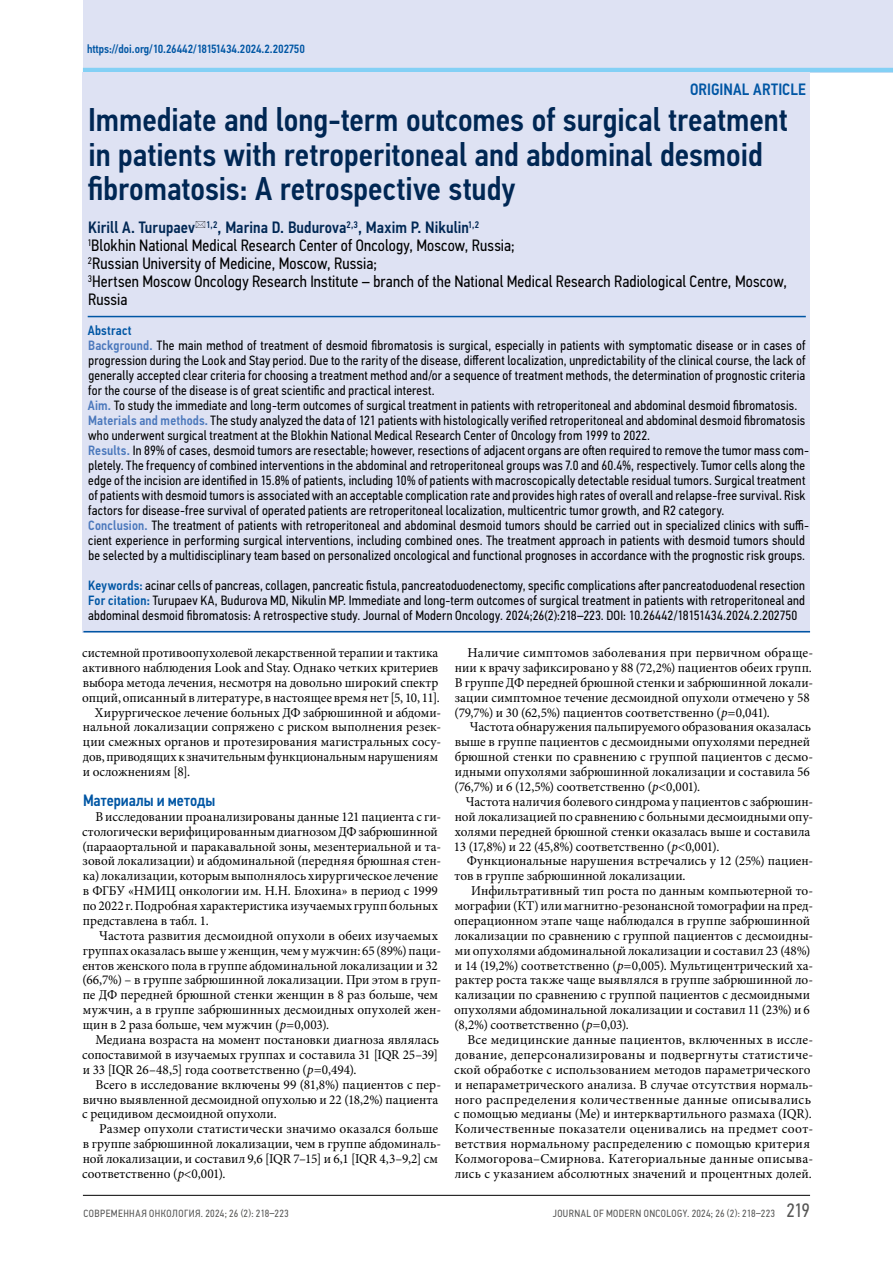
<style>
.page{position:relative;width:893px;height:1263px;background:#fff}
.page>*{position:absolute;margin:0;border:0;box-sizing:border-box;transform-origin:0 0}
.t1{font:500 33px/34.5px "Eco Vector Cond";color:#002754}
.t2{font:16.5px/18px "Eco Vector Cond";letter-spacing:.005em;color:#000}
.t3{font:500 16.5px "Eco Vector Cond";color:#0056a4}
.t4{font:13.5px/14.9px "Minion Pro";letter-spacing:.005em;color:#000}
.t5{font:13.5px/15px "Eco Vector Cond";letter-spacing:.015em;color:#000}
.t6{font:13.5px "Minion Pro";letter-spacing:.005em;color:#000;scale:.96 1}
.t7{font:500 12px "Eco Vector Cond";color:#0056a4}
.t8{font:10.5px "Eco Vector Cond";letter-spacing:.04em;color:#575756}
.s1{font-weight:500;color:#002754}
.s2{font-weight:500;color:#0056a4}
.s3{font-weight:500;color:#4b78bc}
.s4{font-style:italic}
.s5{font-size:19.5px}
</style>
<div class="page">
<div style="left:83px;top:0;width:810px;height:72px;background:#dee2f3"></div>
<hr style="left:83px;top:68px;width:810px;height:4px;background:#83d0f5">
<hr style="left:83px;top:1195px;width:727px;height:1px;background:#000">
<div style="left:83px;top:72px;width:727px;height:560px;background:#dee2f3"></div>
<hr style="left:88px;top:316px;width:718px;height:1px;background:#0056a4">
<hr style="left:83px;top:631px;width:727px;height:1px;background:#0056a4">
<p class="t7" style="left:87px;top:42px;width:219px">https://doi.org/10.26442/18151434.2024.2.202750</p>
<p class="t3" style="left:690px;top:80px;width:117px">ORIGINAL ARTICLE</p>
<h1 class="t1" style="left:88px;top:103px;width:701px">Immediate and long-term outcomes of surgical treatment in patients with retroperitoneal and abdominal desmoid fibromatosis: A retrospective study</h1>
<p class="t2" style="left:87px;top:219px;width:701px"><span class="s1">Kirill A. Turupaev</span> <sup>1,2</sup><span class="s1">, Marina D. Budurova</span><sup>2,3</sup><span class="s1">, Maxim P. Nikulin</span><sup>1,2<br></sup><sup>1</sup>Blokhin National Medical Research Center of Oncology, Moscow, Russia;<br><sup>2</sup>Russian University of Medicine, Moscow, Russia;<br><sup>3</sup>Hertsen Moscow Oncology Research Institute – branch of the National Medical Research Radiological Centre, Moscow, Russia</p>
<p class="t5" style="left:88px;top:323px;width:723px"><span class="s2">Abstract<br></span><span class="s3">Background.</span> The main method of treatment of desmoid fibromatosis is surgical, especially in patients with symptomatic disease or in cases of progression during the Look and Stay period. Due to the rarity of the disease, different localization, unpredictability of the clinical course, the lack of generally accepted clear criteria for choosing a treatment method and/or a sequence of treatment methods, the determination of prognostic criteria for the course of the disease is of great scientific and practical interest.<br><span class="s3">Aim.</span> To study the immediate and long-term outcomes of surgical treatment in patients with retroperitoneal and abdominal desmoid fibromatosis.<br><span class="s3">Materials and methods.</span> The study analyzed the data of 121 patients with histologically verified retroperitoneal and abdominal desmoid fibromatosis who underwent surgical treatment at the Blokhin National Medical Research Center of Oncology from 1999 to 2022.<br><span class="s3">Results.</span> In 89% of cases, desmoid tumors are resectable; however, resections of adjacent organs are often required to remove the tumor mass com&shy;pletely. The frequency of combined interventions in the abdominal and retroperitoneal groups was 7.0 and 60.4%, respectively. Tumor cells along the edge of the incision are identified in 15.8% of patients, including 10% of patients with macroscopically detectable residual tumors. Surgical treatment of patients with desmoid tumors is associated with an acceptable complication rate and provides high rates of overall and relapse-free survival. Risk factors for disease-free survival of operated patients are retroperitoneal localization, multicentric tumor growth, and R2 category.<br><span class="s3">Conclusion.</span> The treatment of patients with retroperitoneal and abdominal desmoid tumors should be carried out in specialized clinics with suffi&shy;cient experience in performing surgical interventions, including combined ones. The treatment approach in patients with desmoid tumors should be selected by a multidisciplinary team based on personalized oncological and functional prognoses in accordance with the prognostic risk groups.</p>
<p class="t5" style="left:88px;top:578px;width:718px;text-align:justify"><span class="s2">Keywords:</span> acinar cells of pancreas, collagen, pancreatic fistula, pancreatoduodenectomy, specific complications after pancreatoduodenal resection <span class="s2">For citation:</span> Turupaev KA, Budurova MD, Nikulin MP. Immediate and long-term outcomes of surgical treatment in patients with retroperitoneal and abdominal desmoid fibromatosis: A retrospective study. Journal of Modern Oncology. 2024;26(2):218–223. DOI: 10.26442/18151434.2024.2.202750</p>
<p class="t4" style="left:82px;top:646px;width:358px">системной противоопухолевой лекарственной терапии и тактика</p>
<p class="t4" style="left:82px;top:661px;width:357px">активного наблюдения Look and Stay. Однако четких критериев</p>
<p class="t4" style="left:83px;top:676px;width:357px">выбора метода лечения, несмотря на довольно широкий спектр</p>
<p class="t4" style="left:82px;top:690px;width:359px">опций, описанный в литературе, в настоящее время нет [5, 10, 11].</p>
<p class="t4" style="left:95px;top:705px;width:348px">Хирургическое лечение больных ДФ забрюшинной и абдоми-</p>
<p class="t4" style="left:83px;top:720px;width:360px">нальной локализации сопряжено с риском выполнения резек-</p>
<p class="t4" style="left:83px;top:735px;width:360px">ции смежных органов и протезирования магистральных сосу-</p>
<p class="t6" style="left:83px;top:749px;width:371px">дов, приводящих к значительным функциональным нарушениям</p>
<p class="t4" style="left:83px;top:765px;width:109px">и осложнениям [8].</p>
<p class="t3" style="left:83px;top:790px;width:134px">Материалы и методы</p>
<p class="t4" style="left:82px;top:809px;width:360px;text-indent:13px">В исследовании проанализированы данные 121 пациента с ги&shy;стологически верифицированным диагнозом ДФ забрюшинной (парааортальной и паракавальной зоны, мезентериальной и та&shy;зовой локализации) и абдоминальной (передняя брюшная стен&shy;ка) локализации, которым выполнялось хирургическое лечение в ФГБУ «НМИЦ онкологии им. Н.Н. Блохина» в период с 1999 по 2022 г. Подробная характеристика изучаемых групп больных представлена в табл. 1.</p>
<p class="t4" style="left:82px;top:929px;width:360px;text-indent:17px">Частота развития десмоидной опухоли в обеих изучаемых группах оказалась выше у женщин, чем у мужчин: 65 (89%) паци&shy;ентов женского пола в группе абдоминальной локализации и 32 (66,7%) – в группе забрюшинной локализации. При этом в груп&shy;пе ДФ передней брюшной стенки женщин в 8 раз больше, чем мужчин, а в группе забрюшинных десмоидных опухолей жен&shy;щин в 2 раза больше, чем мужчин (<span class="s4">p=</span>0,003).</p>
<p class="t4" style="left:82px;top:1033px;width:358px;text-align:justify;text-indent:13px">Медиана возраста на момент постановки диагноза являлась сопоставимой в изучаемых группах и составила 31 [IQR 25–39] и 33 [IQR 26–48,5] года соответственно (<span class="s4">p=</span>0,494).</p>
<p class="t4" style="left:82px;top:1077px;width:360px;text-indent:13px">Всего в исследование включены 99 (81,8%) пациентов с пер&shy;вично выявленной десмоидной опухолью и 22 (18,2%) пациента с рецидивом десмоидной опухоли.</p>
<p class="t4" style="left:82px;top:1122px;width:360px;text-indent:17px">Размер опухоли статистически значимо оказался больше в группе забрюшинной локализации, чем в группе абдоминаль&shy;ной локализации, и составил 9,6 [IQR 7–15] и 6,1 [IQR 4,3–9,2] см соответственно (<span class="s4">p&lt;</span>0,001).</p>
<p class="t4" style="left:455px;top:646px;width:360px;text-indent:13px">Наличие симптомов заболевания при первичном обраще&shy;нии к врачу зафиксировано у 88 (72,2%) пациентов обеих групп.<br>В группе ДФ передней брюшной стенки и забрюшинной локали&shy;зации симптомное течение десмоидной опухоли отмечено у 58 (79,7%) и 30 (62,5%) пациентов соответственно (<span class="s4">p=</span>0,041).</p>
<p class="t4" style="left:455px;top:720px;width:360px;text-indent:15px">Частота обнаружения пальпируемого образования оказалась выше в группе пациентов с десмоидными опухолями передней брюшной стенки по сравнению с группой пациентов с десмо&shy;идными опухолями забрюшинной локализации и составила 56 (76,7%) и 6 (12,5%) соответственно (<span class="s4">p&lt;</span>0,001).</p>
<p class="t4" style="left:454px;top:795px;width:361px;text-indent:12px">Частота наличия болевого синдрома у пациентов с забрюшин&shy;ной локализацией по сравнению с больными десмоидными опу&shy;холями передней брюшной стенки оказалась выше и составила 13 (17,8%) и 22 (45,8%) соответственно (<span class="s4">p&lt;</span>0,001).</p>
<p class="t4" style="left:455px;top:854px;width:360px;text-indent:12px">Функциональные нарушения встречались у 12 (25%) пациен&shy;тов в группе забрюшинной локализации.</p>
<p class="t4" style="left:454px;top:884px;width:360px;text-indent:17px">Инфильтративный тип роста по данным компьютерной то&shy;мографии (КТ) или магнитно-резонансной томографии на пред&shy;операционном этапе чаще наблюдался в группе забрюшинной локализации по сравнению с группой пациентов с десмоидны&shy;ми опухолями абдоминальной локализации и составил 23 (48%) и 14 (19,2%) соответственно (<span class="s4">p=</span>0,005). Мультицентрический ха&shy;рактер роста также чаще выявлялся в группе забрюшинной ло&shy;кализации по сравнению с группой пациентов с десмоидными опухолями абдоминальной локализации и составил 11 (23%) и 6 (8,2%) соответственно (<span class="s4">p=</span>0,03).</p>
<p class="t4" style="left:454px;top:1033px;width:360px;text-indent:13px">Все медицинские данные пациентов, включенных в иссле&shy;дование, деперсонализированы и подвергнуты статистиче&shy;ской обработке с использованием методов параметрического и непараметрического анализа. В случае отсутствия нормаль&shy;ного распределения количественные данные описывались с помощью медианы (Me) и интерквартильного размаха (IQR).<br>Количественные показатели оценивались на предмет соот&shy;ветствия нормальному распределению с помощью критерия Колмогорова–Смирнова. Категориальные данные описыва&shy;лись с указанием абсолютных значений и процентных долей.</p>
<p class="t8" style="left:84px;top:1208px;width:207px">СОВРЕМЕННАЯ ОНКОЛОГИЯ. 2024; 26 (2): 218–223</p>
<p class="t8" style="left:553px;top:1208px;width:259px">JOURNAL OF MODERN ONCOLOGY. 2024; 26 (2): 218–223 <span class="s5">219</span></p>
</div>
